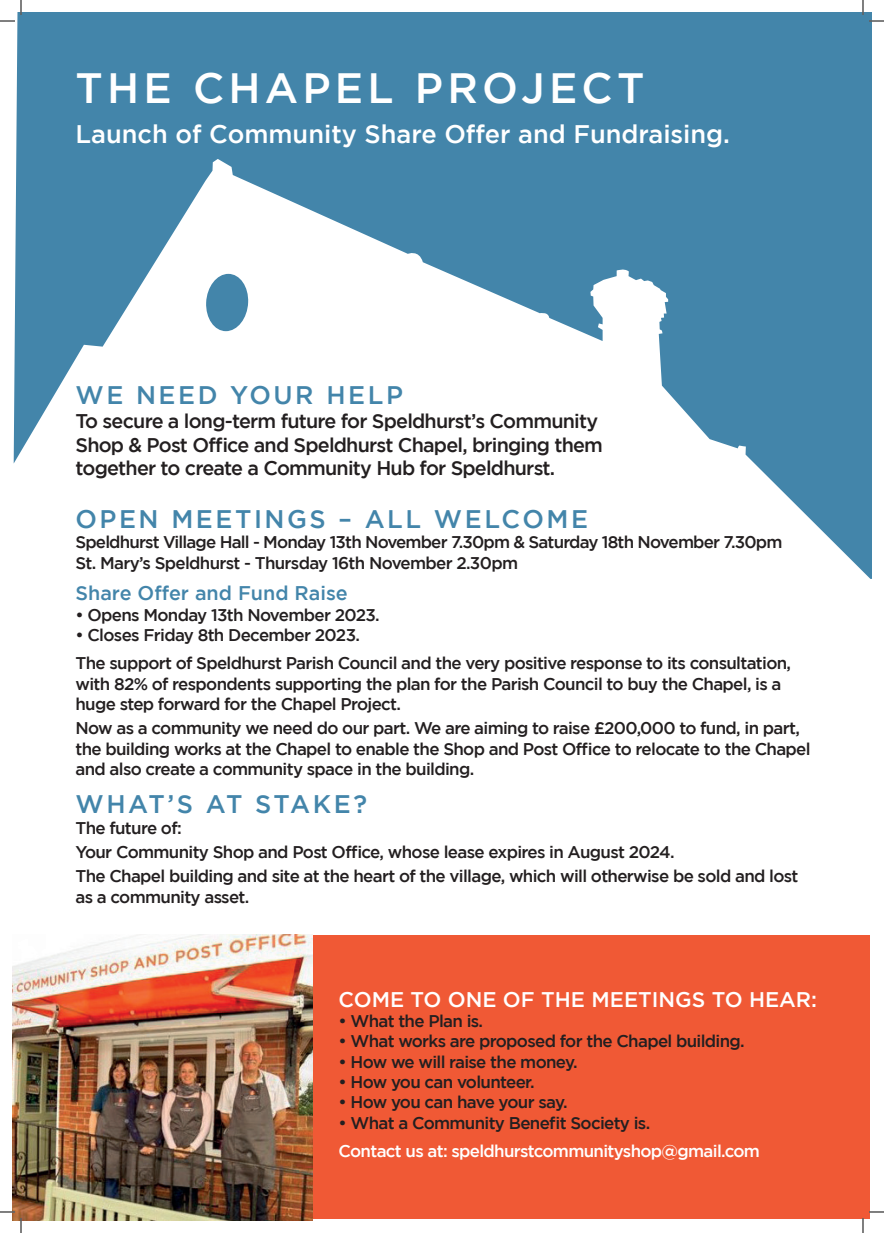
<style>
.page{position:relative;width:884px;height:1233px;background:#fff}
.page>*{position:absolute;margin:0;border:0;box-sizing:border-box;transform-origin:0 0}
.t1{font:500 42.3px "Gotham";letter-spacing:.1em;color:#fff}
.t2{font:500 25.4px "Gotham";letter-spacing:.1em;color:#4385aa}
.t3{font:500 25.4px "Gotham";color:#fff}
.t4{font:500 21.1px "Gotham";color:#fff}
.t5{font:500 19.7px/23.7px "Gotham";letter-spacing:-.04em;color:#231f20}
.t6{font:500 19.7px "Gotham";color:#4385aa}
.t7{font:500 16.9px/20.3px "Gotham";letter-spacing:-.04em;color:#231f20}
.t8{font:500 16.9px "Gotham";letter-spacing:-.04em;color:#fff}
</style>
<div class="page">
<div style="left:17px;top:935px;width:853px;height:284px;background:#f05935"></div>
<img style="left:12px;top:934px;width:300px;height:286px">
<svg style="left:14px;top:12px;width:857px;height:567px;fill:#4385aa"></svg>
<svg style="left:205px;top:274px;width:44px;height:57px"></svg>
<svg style="left:0;top:1211px;width:15px;height:1px"></svg>
<svg style="left:869px;top:1211px;width:15px;height:1px"></svg>
<svg style="left:0;top:0;width:22px;height:22px"></svg>
<svg style="left:20px;top:1218px;width:2px;height:15px"></svg>
<svg style="left:862px;top:0;width:22px;height:22px"></svg>
<svg style="left:862px;top:1218px;width:2px;height:15px"></svg>
<h1 class="t1" style="left:75px;top:64px;width:570px">THE CHAPEL PROJECT</h1>
<h2 class="t3" style="left:75px;top:119px;width:656px">Launch of Community Share Offer and Fundraising.</h2>
<h2 class="t2" style="left:75px;top:381px;width:329px">WE NEED YOUR HELP</h2>
<p class="t5" style="left:75px;top:408px;width:529px">To secure a long-term future for Speldhurst’s Community<br>Shop &amp; Post Office and Speldhurst Chapel, bringing them together to create a Community Hub for Speldhurst.</p>
<h2 class="t2" style="left:75px;top:504px;width:514px">OPEN MEETINGS – ALL WELCOME</h2>
<p class="t7" style="left:75px;top:532px;width:708px">Speldhurst Village Hall - Monday 13th November 7.30pm &amp; Saturday 18th November 7.30pm<br>St. Mary’s Speldhurst - Thursday 16th November 2.30pm</p>
<p class="t6" style="left:75px;top:582px;width:274px">Share Offer and Fund Raise</p>
<p class="t7" style="left:75px;top:604px;width:306px">• Opens Monday 13th November 2023.</p>
<p class="t7" style="left:75px;top:620px;width:717px;line-height:28.3px">• Closes Friday 8th December 2023.<br>The support of Speldhurst Parish Council and the very positive response to its consultation,</p>
<p class="t7" style="left:75px;top:673px;width:708px">with 82% of respondents supporting the plan for the Parish Council to buy the Chapel, is a huge step forward for the Chapel Project.</p>
<p class="t7" style="left:75px;top:717px;width:737px">Now as a community we need do our part. We are aiming to raise £200,000 to fund, in part, the building works at the Chapel to enable the Shop and Post Office to relocate to the Chapel and also create a community space in the building.</p>
<h2 class="t2" style="left:75px;top:790px;width:293px">WHAT’S AT STAKE?</h2>
<p class="t7" style="left:75px;top:815px;width:724px;line-height:24.3px">The future of:<br>Your Community Shop and Post Office, whose lease expires in August 2024.<br>The Chapel building and site at the heart of the village, which will otherwise be sold and lost</p>
<p class="t7" style="left:75px;top:886px;width:175px">as a community asset.</p>
<p class="t4" style="left:338px;top:987px;width:480px">COME TO ONE OF THE MEETINGS TO HEAR:</p>
<p class="t7" style="left:338px;top:1010px;width:146px">• What the Plan is.</p>
<p class="t7" style="left:338px;top:1030px;width:408px">• What works are proposed for the Chapel building.</p>
<p class="t7" style="left:338px;top:1051px;width:241px">• How we will raise the money.</p>
<p class="t7" style="left:338px;top:1071px;width:198px">• How you can volunteer.</p>
<p class="t7" style="left:338px;top:1091px;width:231px">• How you can have your say.</p>
<p class="t7" style="left:338px;top:1112px;width:313px">• What a Community Benefit Society is.</p>
<p class="t8" style="left:338px;top:1141px;width:423px">Contact us at: speldhurstcommunityshop@gmail.com</p>
</div>
